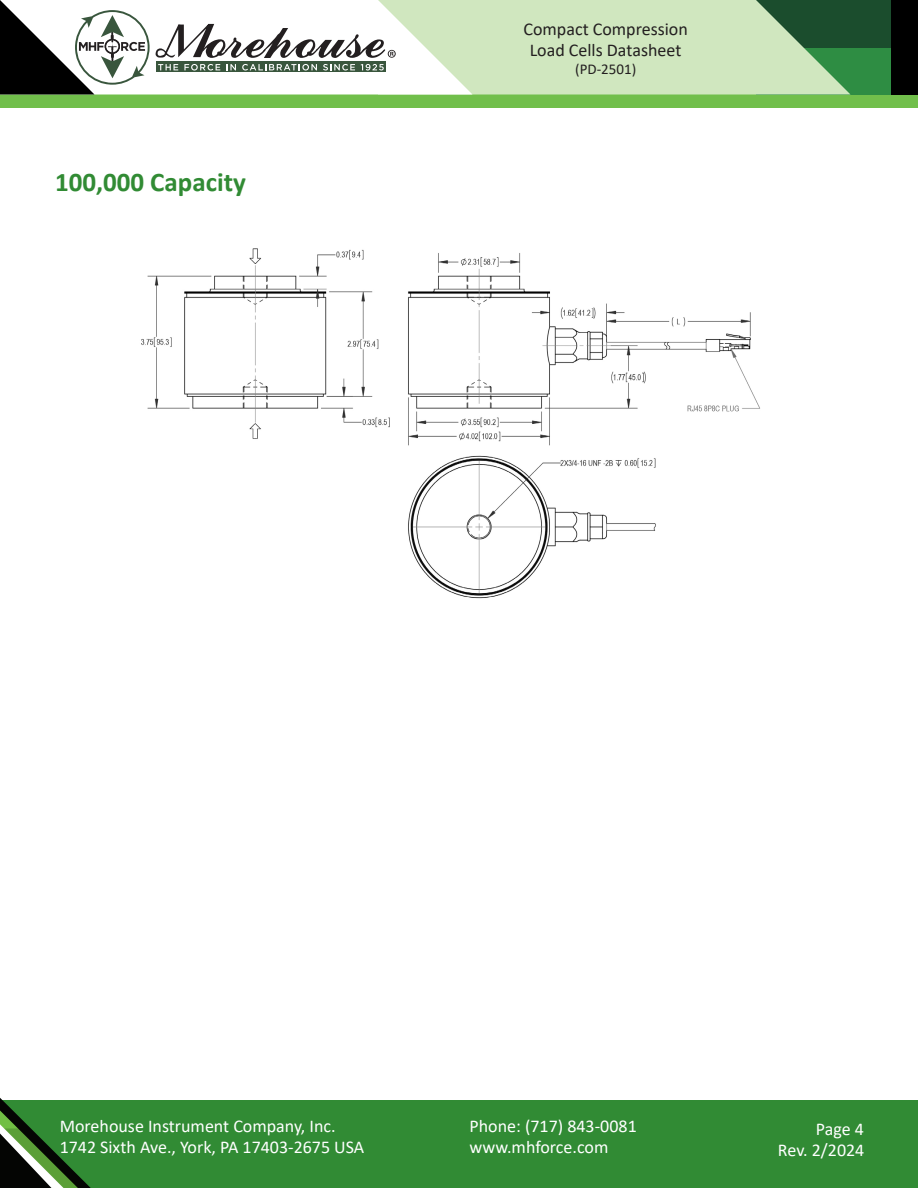
<style>
.page{position:relative;width:918px;height:1188px;background:#fff}
.page>*{position:absolute;margin:0;border:0;box-sizing:border-box;transform-origin:0 0}
.Green_Heading{font:700 27px "Calibri";color:#318b34}
.t1{font:18px/21.6px "Calibri";color:#fff}
.t2{font:18px/21.6px "Calibri";color:#231f20;text-align:center}
.t3{font:15px "Calibri";color:#231f20}
</style>
<div class="page">
<div style="left:0;top:0;width:918px;height:108px;background:#71bf4b"></div>
<div style="left:756px;top:47px;width:162px;height:47px;background:#2e8d43"></div>
<div style="left:756px;top:0;width:162px;height:47px;background:#1b4d2d"></div>
<svg style="left:472px;top:0;width:378px;height:94px;background:#bad5ad"></svg>
<svg style="left:396px;top:0;width:76px;height:94px;background:#e2f0d8"></svg>
<div style="left:891px;top:0;width:27px;height:94px;background:#000"></div>
<div style="left:0;top:1100px;width:918px;height:88px;background:#318b34"></div>
<svg style="left:0;top:1098px;width:91px;height:90px"></svg>
<img style="left:141px;top:248px;width:619px;height:351px">
<svg style="left:0;top:0;width:396px;height:94px;background:#bec0be"></svg>
<p class="Green_Heading" style="left:55px;top:163px;width:192px">100,000 Capacity</p>
<p class="t2" style="left:524px;top:17px;width:166px">Compact Compression<br>Load Cells Datasheet</p>
<p class="t3" style="left:575px;top:59px;width:63px">(PD-2501)</p>
<p class="t1" style="left:60px;top:1115px;width:306px">Morehouse Instrument Company, Inc.<br>1742 Sixth Ave., York, PA 17403-2675 USA</p>
<p class="t1" style="left:470px;top:1115px;width:169px">Phone: (717) 843-0081 www.mhforce.com</p>
<p class="t1" style="left:778px;top:1118px;width:88px;text-align:right">Page 4<br>Rev. 2/2024</p>
</div>
